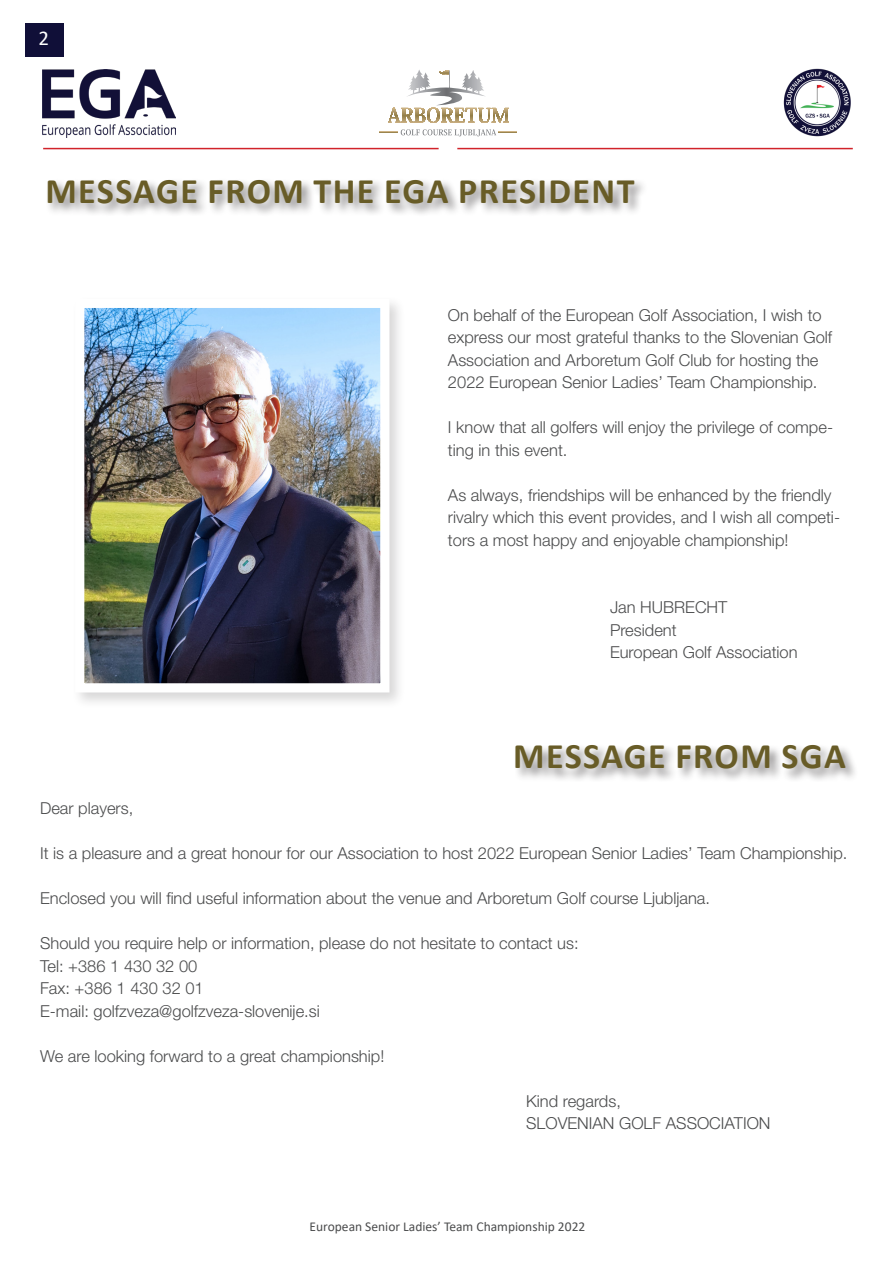
<style>
.page{position:relative;width:893px;height:1263px;background:#fff}
.page>*{position:absolute;margin:0;border:0;box-sizing:border-box;transform-origin:0 0}
.t1{font:700 36px "Calibri";letter-spacing:.04em;color:#685c27}
.t2{font:21px "Calibri";color:#fff}
.t3{font:300 16.5px/22.5px "Helvetica Neue";color:#4b4c4d}
.t4{font:13.5px "Calibri";color:#4b4c4d}
</style>
<div class="page">
<div style="left:25px;top:23px;width:38px;height:34px;background:#100f38"></div>
<div style="left:46px;top:178px;width:602px;height:40px;background:#231f20;opacity:.51"></div>
<hr style="left:43px;top:148px;width:396px;height:1px;background:#d1232a">
<hr style="left:457px;top:148px;width:396px;height:1px;background:#d1232a">
<div style="left:72px;top:295px;width:334px;height:414px;background:#231f20;opacity:.18"></div>
<img style="left:72px;top:295px;width:322px;height:402px">
<div style="left:513px;top:743px;width:346px;height:40px;background:#231f20;opacity:.51"></div>
<svg style="left:388px;top:70px;width:121px;height:66px"></svg>
<img style="left:783px;top:68px;width:68px;height:69px">
<img style="left:43px;top:70px;width:132px;height:68px">
<p class="t2" style="left:39px;top:24px;width:12px">2</p>
<p class="t1" style="left:45px;top:165px;width:591px">MESSAGE FROM THE EGA PRESIDENT</p>
<p class="t3" style="left:448px;top:303px;width:386px">On behalf of the European Golf Association, I wish to express our most grateful thanks to the Slovenian Golf Association and Arboretum Golf Club for hosting the 2022 European Senior Ladies’ Team Championship.</p>
<p class="t3" style="left:448px;top:415px;width:387px">I know that all golfers will enjoy the privilege of compe&shy;ting in this event.</p>
<p class="t3" style="left:448px;top:483px;width:394px">As always, friendships will be enhanced by the friendly rivalry which this event provides, and I wish all competi&shy;tors a most happy and enjoyable championship!</p>
<p class="t3" style="left:610px;top:595px;width:119px">Jan HUBRECHT</p>
<p class="t3" style="left:610px;top:618px;width:68px">President</p>
<p class="t3" style="left:610px;top:640px;width:189px">European Golf Association</p>
<p class="t1" style="left:513px;top:731px;width:334px">MESSAGE FROM SGA</p>
<p class="t3" style="left:40px;top:796px;width:95px">Dear players,</p>
<p class="t3" style="left:40px;top:841px;width:809px">It is a pleasure and a great honour for our Association to host 2022 European Senior Ladies’ Team Championship.</p>
<p class="t3" style="left:40px;top:886px;width:671px">Enclosed you will find useful information about the venue and Arboretum Golf course Ljubljana.</p>
<p class="t3" style="left:40px;top:931px;width:540px">Should you require help or information, please do not hesitate to contact us:</p>
<p class="t3" style="left:40px;top:953px;width:159px">Tel: +386 1 430 32 00</p>
<p class="t3" style="left:40px;top:976px;width:165px">Fax: +386 1 430 32 01</p>
<p class="t3" style="left:40px;top:998px;width:281px">E‐mail: golfzveza@golfzveza‐slovenije.si</p>
<p class="t3" style="left:40px;top:1043px;width:346px">We are looking forward to a great championship!</p>
<p class="t3" style="left:526px;top:1088px;width:96px">Kind regards,</p>
<p class="t3" style="left:526px;top:1111px;width:246px">SLOVENIAN GOLF ASSOCIATION</p>
<p class="t4" style="left:310px;top:1217px;width:277px">European Senior Ladies’ Team Championship 2022</p>
</div>
